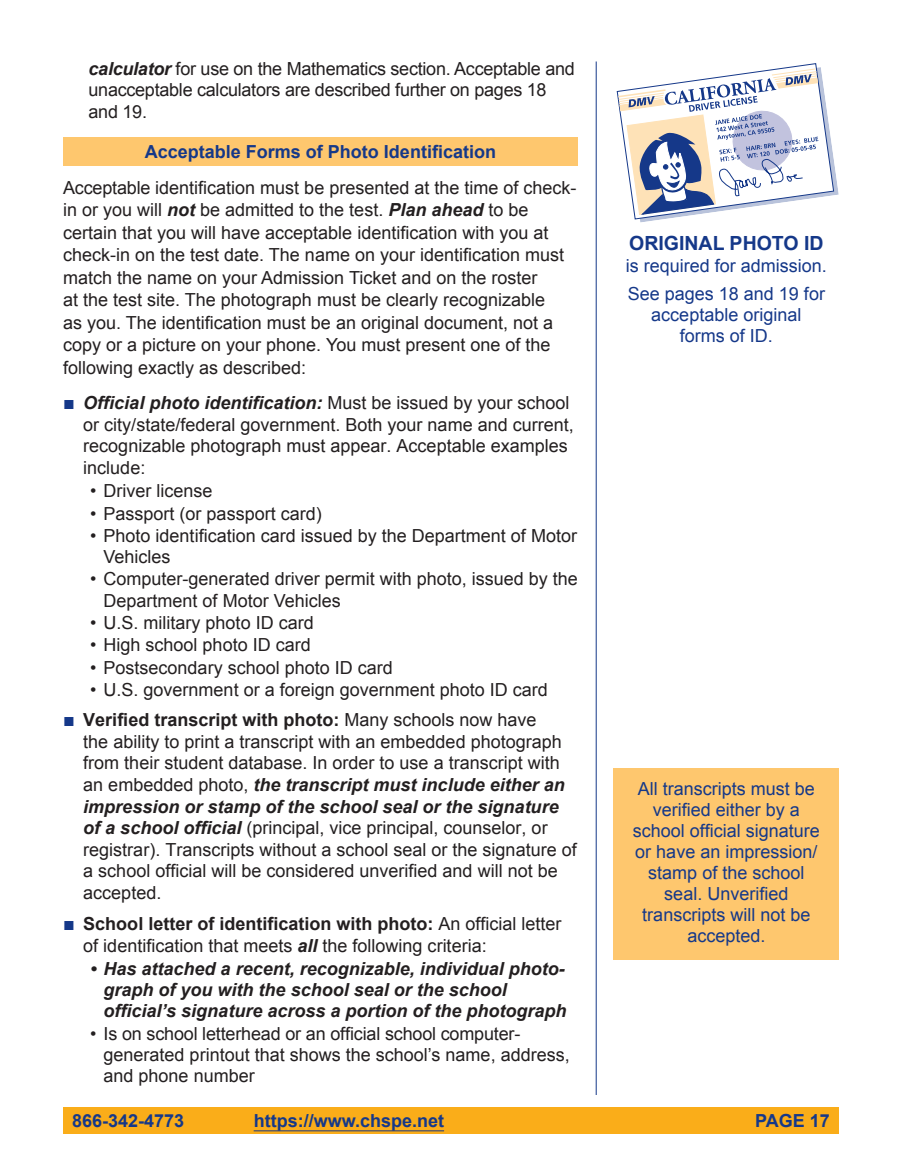
<style>
.page{position:relative;width:902px;height:1176px;background:#fff}
.page>*{position:absolute;margin:0;border:0;box-sizing:border-box;transform-origin:0 0}
.Sidebar_Subhead{font:700 19.5px "Arial";color:#153889}
.Body_text__before_bu{font:18px/21.6px "Arial";color:#231f20}
.sidebar_callout{font:18px/21px "Arial";color:#153889;text-align:center}
.t1{font:italic 700 18px/21px "Arial";color:#231f20}
.Subhead_2_banner{font:700 18px "Arial";color:#153889}
.Sidebar_Subhead-2{font:18px "Arial";color:#153889}
.s1{font-weight:700;font-style:italic}
.s2{font-size:19.5px;color:#153889}
.s3{font-weight:700}
</style>
<div class="page">
<div style="left:63px;top:1107px;width:775px;height:27px;background:#faad19"></div>
<hr style="left:254px;top:1130px;width:190px;height:1px;background:#153889">
<div style="left:63px;top:137px;width:515px;height:29px;background:#fec76e"></div>
<hr style="left:596px;top:62px;width:1px;height:1033px;background:#153889">
<div style="left:614px;top:768px;width:224px;height:192px;background:#fec76e"></div>
<svg style="left:616px;top:63px;width:222px;height:160px"></svg>
<p class="Body_text__before_bu" style="left:88px;top:58px;width:488px"><span class="s1">calculator</span> for use on the Mathematics section. Acceptable and unacceptable calculators are described further on pages 18 and 19.</p>
<h4 class="Subhead_2_banner" style="left:145px;top:140px;width:353px">Acceptable Forms of Photo Identification</h4>
<p class="Body_text__before_bu" style="left:63px;top:176px;width:515px;line-height:22.5px">Acceptable identification must be presented at the time of check&shy;in or you will <span class="s1">not</span> be admitted to the test. <span class="s1">Plan ahead</span> to be certain that you will have acceptable identification with you at check-in on the test date. The name on your identification must match the name on your Admission Ticket and on the roster<br>at the test site. The photograph must be clearly recognizable<br>as you. The identification must be an original document, not a copy or a picture on your phone. You must present one of the following exactly as described:</p>
<p class="Body_text__before_bu" style="left:83px;top:392px;width:492px;text-indent:-20px"><span class="s2">■</span> <span class="s1">Official photo identification:</span> Must be issued by your school or city/state/federal government. Both your name and current, recognizable photograph must appear. Acceptable examples include:</p>
<p class="Body_text__before_bu" style="left:90px;top:481px;width:124px">• Driver license</p>
<p class="Body_text__before_bu" style="left:90px;top:503px;width:233px">• Passport (or passport card)</p>
<p class="Body_text__before_bu" style="left:104px;top:526px;width:475px;line-height:21px;text-indent:-14px">• Photo identification card issued by the Department of Motor<br>Vehicles</p>
<p class="Body_text__before_bu" style="left:104px;top:569px;width:475px;line-height:21px;text-indent:-14px">• Computer-generated driver permit with photo, issued by the<br>Department of Motor Vehicles</p>
<p class="Body_text__before_bu" style="left:90px;top:612px;width:225px">• U.S. military photo ID card</p>
<p class="Body_text__before_bu" style="left:90px;top:634px;width:222px">• High school photo ID card</p>
<p class="Body_text__before_bu" style="left:90px;top:657px;width:304px">• Postsecondary school photo ID card</p>
<p class="Body_text__before_bu" style="left:90px;top:680px;width:459px">• U.S. government or a foreign government photo ID card</p>
<p class="Body_text__before_bu" style="left:83px;top:709px;width:495px;text-indent:-20px"><span class="s2">■</span> <span class="s3">Verified transcript with photo:</span> Many schools now have<br>the ability to print a transcript with an embedded photograph from their student database. In order to use a transcript with an embedded photo, <span class="s1">the transcript must include either an impression or stamp of the school seal or the signature of a school official</span> (principal, vice principal, counselor, or registrar). Transcripts without a school seal or the signature of a school official will be considered unverified and will not be accepted.</p>
<p class="Body_text__before_bu" style="left:83px;top:913px;width:480px;text-indent:-20px"><span class="s2">■</span> <span class="s3">School letter of identification with photo:</span> An official letter of identification that meets <span class="s1">all</span> the following criteria:</p>
<p class="t1" style="left:104px;top:959px;width:464px;text-indent:-14px">• Has attached a recent, recognizable, individual photo&shy;graph of you with the school seal or the school official’s signature across a portion of the photograph</p>
<p class="Body_text__before_bu" style="left:104px;top:1023px;width:467px;line-height:21px;text-indent:-14px">• Is on school letterhead or an official school computer&shy;generated printout that shows the school’s name, address, and phone number</p>
<h5 class="Sidebar_Subhead" style="left:629px;top:231px;width:196px">ORIGINAL PHOTO ID</h5>
<h5 class="Sidebar_Subhead-2" style="left:625px;top:254px;width:203px">is required for admission.</h5>
<p class="sidebar_callout" style="left:627px;top:283px;width:199px">See pages 18 and 19 for acceptable original forms of ID.</p>
<p class="sidebar_callout" style="left:632px;top:778px;width:189px">All transcripts must be verified either by a school official signature or have an impression/ stamp of the school seal. Unverified transcripts will not be accepted.</p>
<p class="Subhead_2_banner" style="left:72px;top:1109px;width:114px">866-342-4773</p>
<p class="Subhead_2_banner" style="left:254px;top:1109px;width:192px">https://www.chspe.net</p>
<p class="Subhead_2_banner" style="left:755px;top:1109px;width:76px">PAGE 17</p>
</div>
